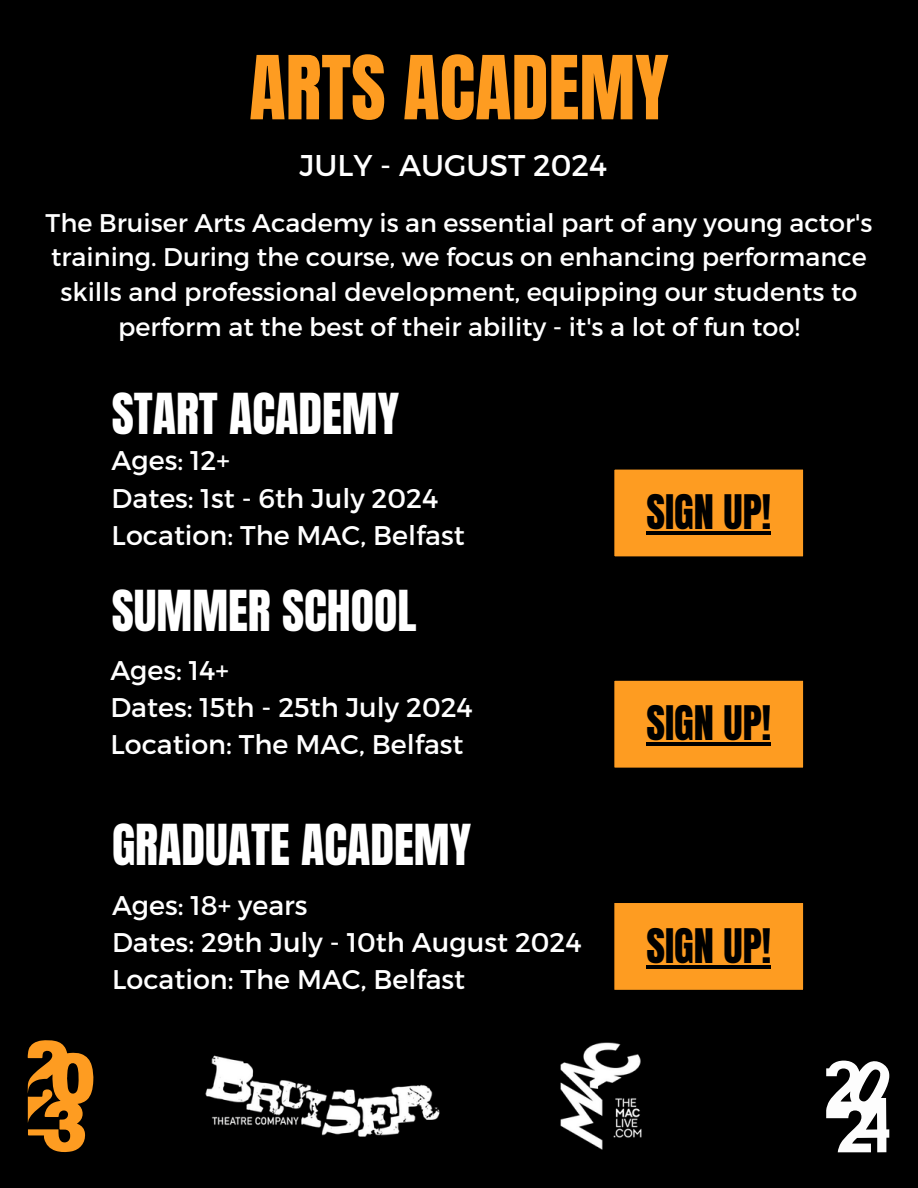
<style>
.page{position:relative;width:918px;height:1188px;background:#000}
.page>*{position:absolute;margin:0;border:0;box-sizing:border-box;transform-origin:0 0}
.t1{font:75px "Anton";color:#fe9c21}
.t2{font:48px "Anton";color:#fff}
.t3{font:40.5px "Anton";color:#000}
.t4{font:30px "Montserrat";color:#fff}
.t5{font:27px/37.2px "Montserrat";color:#fff}
.t6{font:25.5px/34.8px "Montserrat";color:#fff;text-align:center}
</style>
<div class="page">
<img style="left:560px;top:1043px;width:81px;height:107px">
<div style="left:614px;top:469px;width:190px;height:88px;background:#fe9c21"></div>
<hr style="left:646px;top:531px;width:125px;height:4px;background:#000">
<div style="left:614px;top:680px;width:190px;height:88px;background:#fe9c21"></div>
<hr style="left:646px;top:743px;width:125px;height:3px;background:#000">
<div style="left:614px;top:903px;width:190px;height:87px;background:#fe9c21"></div>
<hr style="left:646px;top:965px;width:125px;height:3px;background:#000">
<svg style="left:28px;top:1040px;width:66px;height:112px"></svg>
<svg style="left:826px;top:1061px;width:63px;height:91px"></svg>
<img style="left:205px;top:1055px;width:235px;height:82px">
<h1 class="t1" style="left:249px;top:34px;width:421px">ARTS ACADEMY</h1>
<p class="t4" style="left:300px;top:146px;width:309px">JULY - AUGUST 2024</p>
<p class="t6" style="left:46px;top:204px;width:828px">The Bruiser Arts Academy is an essential part of any young actor's training. During the course, we focus on enhancing performance skills and professional development, equipping our students to perform at the best of their ability - it's a lot of fun too!</p>
<h2 class="t2" style="left:112px;top:379px;width:289px">START ACADEMY</h2>
<p class="t5" style="left:112px;top:441px;width:355px">Ages: 12+<br>Dates: 1st - 6th July 2024<br>Location: The MAC, Belfast</p>
<h2 class="t2" style="left:112px;top:577px;width:306px">SUMMER SCHOOL</h2>
<p class="t5" style="left:110px;top:650px;width:364px">Ages: 14+<br>Dates: 15th - 25th July 2024<br>Location: The MAC, Belfast</p>
<h2 class="t2" style="left:112px;top:810px;width:361px">GRADUATE ACADEMY</h2>
<p class="t5" style="left:112px;top:885px;width:471px">Ages: 18+ years<br>Dates: 29th July - 10th August 2024<br>Location: The MAC, Belfast</p>
<h3 class="t3" style="left:646px;top:483px;width:126px">SIGN UP!</h3>
<h3 class="t3" style="left:646px;top:694px;width:126px">SIGN UP!</h3>
<h3 class="t3" style="left:646px;top:917px;width:126px">SIGN UP!</h3>
</div>
